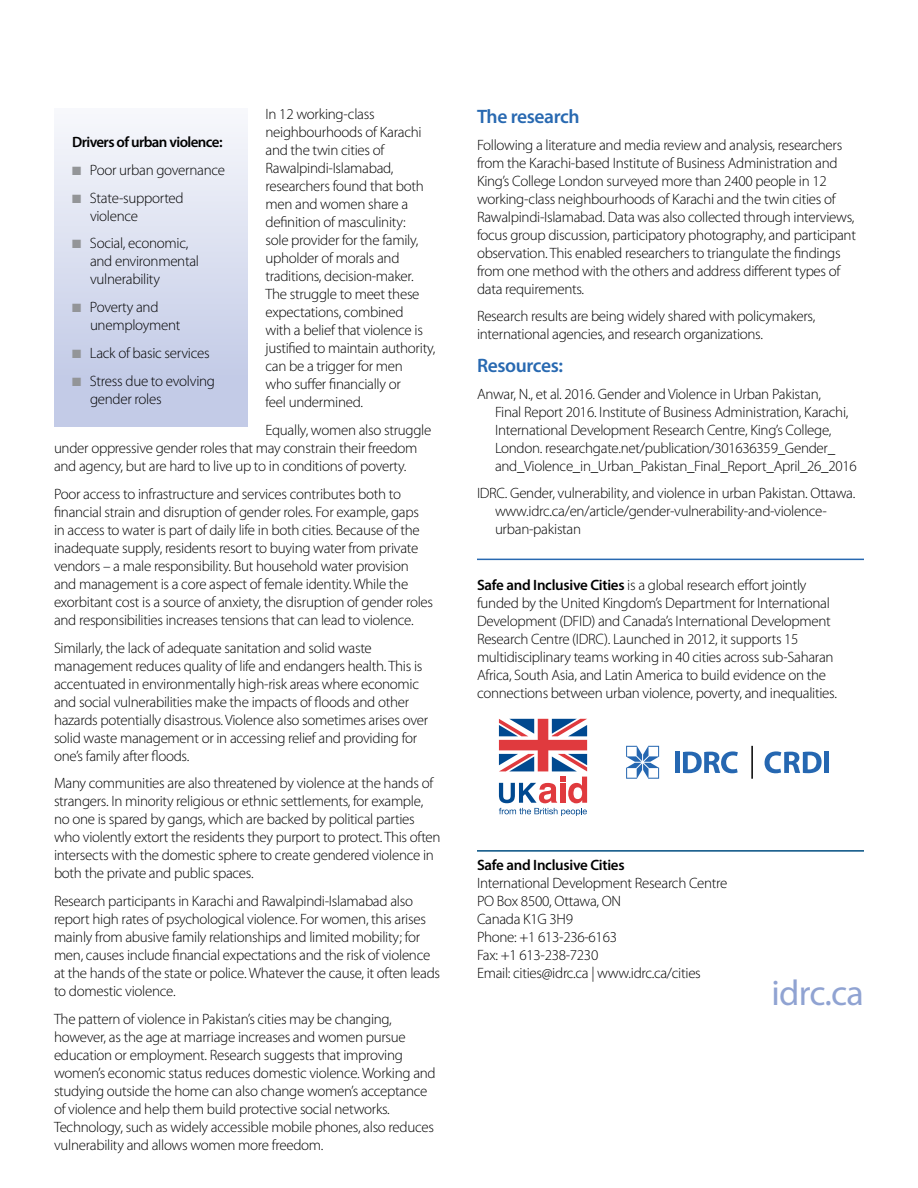
<style>
.page{position:relative;width:918px;height:1188px;background:#fff}
.page>*{position:absolute;margin:0;border:0;box-sizing:border-box;transform-origin:0 0}
.Para{font:36px "Myriad Pro";letter-spacing:-.02em;color:#90a3d2}
.t1{font:600 19.5px "Myriad Pro";letter-spacing:-.02em;color:#2869b1}
.Para-2{font:300 15px/18px "Myriad Pro";letter-spacing:-.02em;color:#000}
.Para-3{font:600 15px "Myriad Pro";letter-spacing:-.04em;color:#000}
.s1{color:#939598}
.s2{font-weight:600}
</style>
<div class="page">
<div style="left:54px;top:108px;width:194px;height:319px;background:linear-gradient(to bottom,#f6f7fb,#bcc5e4)"></div>
<hr style="left:477px;top:850px;width:387px;height:2px;background:#004e81">
<svg style="left:499px;top:719px;width:88px;height:52px"></svg>
<svg style="left:499px;top:777px;width:88px;height:39px"></svg>
<svg style="left:626px;top:746px;width:33px;height:33px"></svg>
<hr style="left:675px;top:752px;width:4px;height:21px;background:#2567b1">
<svg style="left:683px;top:751px;width:55px;height:22px"></svg>
<svg style="left:765px;top:751px;width:57px;height:22px"></svg>
<div style="left:824px;top:752px;width:5px;height:21px;background:#2567b1"></div>
<hr style="left:751px;top:746px;width:2px;height:33px;background:#000">
<hr style="left:477px;top:559px;width:387px;height:1px;background:#2869b1">
<p class="Para-2" style="left:266px;top:105px;width:172px">In 12 working-class neighbourhoods of Karachi and the twin cities of<br>Rawalpindi-Islamabad, researchers found that both men and women share a definition of masculinity:<br>sole provider for the family, upholder of morals and traditions, decision-maker.<br>The struggle to meet these expectations, combined<br>with a belief that violence is justified to maintain authority, can be a trigger for men<br>who suffer financially or<br>feel undermined.</p>
<p class="Para-2" style="left:54px;top:421px;width:379px;text-indent:212px">Equally, women also struggle under oppressive gender roles that may constrain their freedom and agency, but are hard to live up to in conditions of poverty.</p>
<p class="Para-2" style="left:54px;top:485px;width:381px">Poor access to infrastructure and services contributes both to financial strain and disruption of gender roles. For example, gaps in access to water is part of daily life in both cities. Because of the inadequate supply, residents resort to buying water from private vendors – a male responsibility. But household water provision and management is a core aspect of female identity. While the exorbitant cost is a source of anxiety, the disruption of gender roles and responsibilities increases tensions that can lead to violence.</p>
<p class="Para-2" style="left:54px;top:638px;width:376px">Similarly, the lack of adequate sanitation and solid waste management reduces quality of life and endangers health. This is accentuated in environmentally high-risk areas where economic and social vulnerabilities make the impacts of floods and other hazards potentially disastrous. Violence also sometimes arises over solid waste management or in accessing relief and providing for one’s family after floods.</p>
<p class="Para-2" style="left:54px;top:774px;width:388px">Many communities are also threatened by violence at the hands of strangers. In minority religious or ethnic settlements, for example, no one is spared by gangs, which are backed by political parties who violently extort the residents they purport to protect. This often intersects with the domestic sphere to create gendered violence in both the private and public spaces.</p>
<p class="Para-2" style="left:54px;top:892px;width:388px">Research participants in Karachi and Rawalpindi-Islamabad also report high rates of psychological violence. For women, this arises mainly from abusive family relationships and limited mobility; for men, causes include financial expectations and the risk of violence at the hands of the state or police. Whatever the cause, it often leads to domestic violence.</p>
<p class="Para-2" style="left:54px;top:1010px;width:383px">The pattern of violence in Pakistan’s cities may be changing, however, as the age at marriage increases and women pursue education or employment. Research suggests that improving women’s economic status reduces domestic violence. Working and studying outside the home can also change women’s acceptance of violence and help them build protective social networks.<br>Technology, such as widely accessible mobile phones, also reduces vulnerability and allows women more freedom.</p>
<p class="Para-3" style="left:72px;top:132px;width:152px">Drivers of urban violence:</p>
<p class="Para-2" style="left:72px;top:161px;width:155px"><span class="s1">■</span> Poor urban governance</p>
<p class="Para-2" style="left:90px;top:188px;width:95px;text-indent:-18px"><span class="s1">■</span> State-supported violence</p>
<p class="Para-2" style="left:90px;top:234px;width:111px;text-indent:-18px"><span class="s1">■</span> Social, economic, and environmental vulnerability</p>
<p class="Para-2" style="left:90px;top:298px;width:92px;text-indent:-18px"><span class="s1">■</span> Poverty and unemployment</p>
<p class="Para-2" style="left:72px;top:344px;width:139px"><span class="s1">■</span> Lack of basic services</p>
<p class="Para-2" style="left:90px;top:371px;width:127px;text-indent:-18px"><span class="s1">■</span> Stress due to evolving gender roles</p>
<p class="t1" style="left:477px;top:104px;width:104px">The research</p>
<p class="Para-2" style="left:477px;top:135px;width:381px">Following a literature and media review and analysis, researchers from the Karachi-based Institute of Business Administration and King’s College London surveyed more than 2400 people in 12 working-class neighbourhoods of Karachi and the twin cities of Rawalpindi-Islamabad. Data was also collected through interviews, focus group discussion, participatory photography, and participant observation. This enabled researchers to triangulate the findings from one method with the others and address different types of data requirements.</p>
<p class="Para-2" style="left:477px;top:307px;width:340px">Research results are being widely shared with policymakers, international agencies, and research organizations.</p>
<p class="t1" style="left:477px;top:353px;width:88px">Resources:</p>
<p class="Para-2" style="left:495px;top:384px;width:363px;text-indent:-18px">Anwar, N., et al. 2016. Gender and Violence in Urban Pakistan,<br>Final Report 2016. Institute of Business Administration, Karachi, International Development Research Centre, King’s College, London. researchgate.net/publication/301636359_Gender_ and_Violence_in_Urban_Pakistan_Final_Report_April_26_2016</p>
<p class="Para-2" style="left:495px;top:484px;width:362px;text-indent:-18px">IDRC. Gender, vulnerability, and violence in urban Pakistan. Ottawa. www.idrc.ca/en/article/gender-vulnerability-and-violence&shy;urban-pakistan</p>
<p class="Para-2" style="left:477px;top:576px;width:362px"><span class="s2">Safe and Inclusive Cities</span> is a global research effort jointly funded by the United Kingdom’s Department for International Development (DFID) and Canada’s International Development Research Centre (IDRC). Launched in 2012, it supports 15 multidisciplinary teams working in 40 cities across sub-Saharan Africa, South Asia, and Latin America to build evidence on the connections between urban violence, poverty, and inequalities.</p>
<p class="Para-2" style="left:477px;top:855px;width:252px"><span class="s2">Safe and Inclusive Cities<br></span>International Development Research Centre<br>PO Box 8500, Ottawa, ON<br>Canada K1G 3H9<br>Phone: +1 613-236-6163<br>Fax: +1 613-238-7230<br>Email: cities@idrc.ca | www.idrc.ca/cities</p>
<p class="Para" style="left:771px;top:971px;width:94px">idrc.ca</p>
</div>
